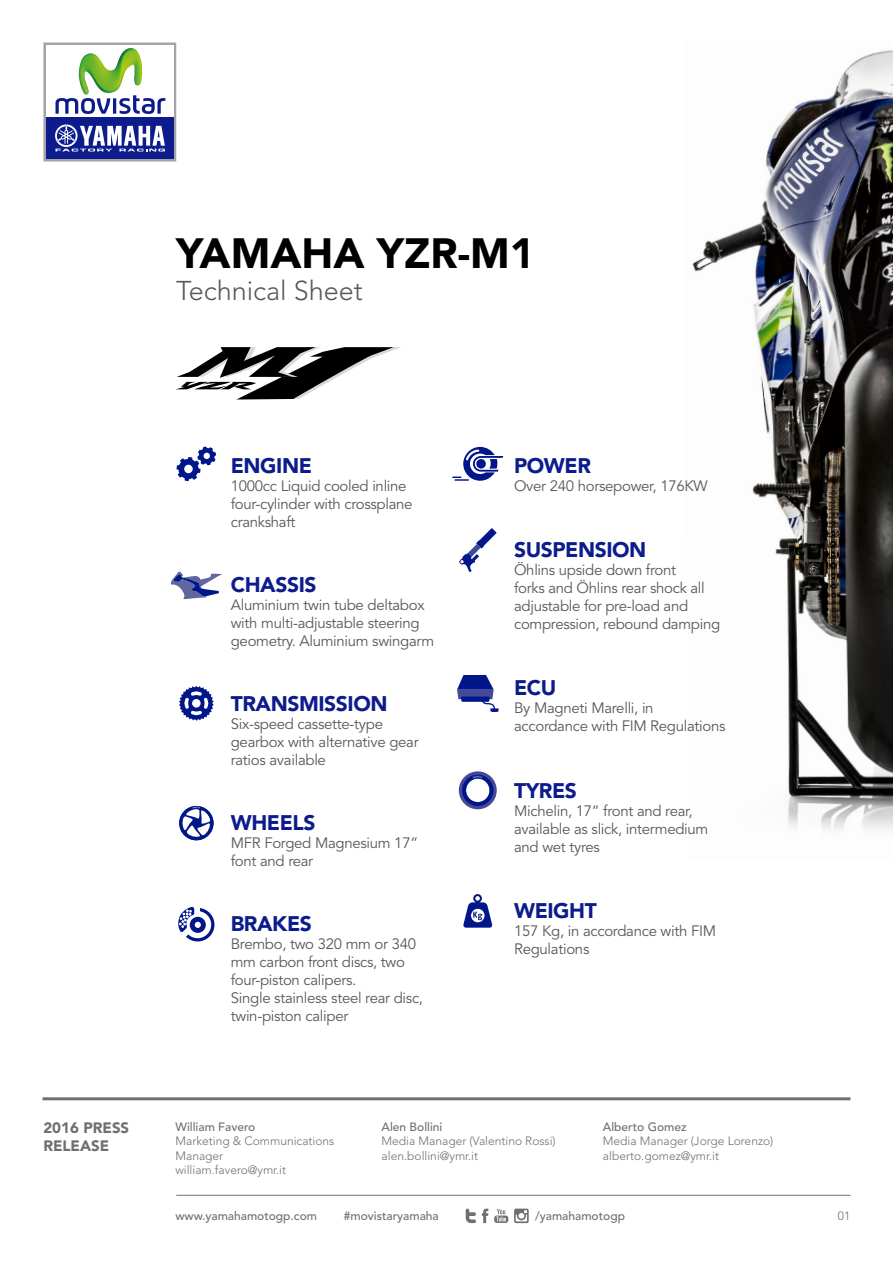
<style>
.page{position:relative;width:893px;height:1263px;background:#fff}
.page>*{position:absolute;margin:0;border:0;box-sizing:border-box;transform-origin:0 0}
.t1{font:900 42px "Avenir";color:#000}
.t2{font:300 27px "Avenir";color:#58585a}
.t3{font:900 21px "Avenir";letter-spacing:-.02em;color:#0d1c8c}
.t4{font:15px/18px "Avenir";letter-spacing:-.02em;color:#58585a}
.t5{font:900 15px/18px "Avenir";color:#706f6f}
.t6{font:300 12px "Avenir";color:#706f6f}
.t7{font:500 12px "Avenir";color:#706f6f}
</style>
<div class="page">
<hr style="left:43px;top:1097px;width:807px;height:3px;background:#706f6f">
<hr style="left:176px;top:1195px;width:674px;height:1px;background:#706f6f">
<svg style="left:466px;top:1208px;width:10px;height:15px"></svg>
<svg style="left:482px;top:1208px;width:6px;height:15px"></svg>
<svg style="left:494px;top:1209px;width:14px;height:14px"></svg>
<svg style="left:514px;top:1208px;width:15px;height:15px"></svg>
<img style="left:692px;top:50px;width:201px;height:780px">
<div style="left:43px;top:43px;width:133px;height:119px;background:#a6a3a8"></div>
<div style="left:46px;top:117px;width:127px;height:42px;background:#0d1c8c"></div>
<svg style="left:55px;top:125px;width:110px;height:26px"></svg>
<div style="left:46px;top:45px;width:128px;height:72px;background:#fff"></div>
<svg style="left:55px;top:95px;width:110px;height:19px"></svg>
<img style="left:79px;top:48px;width:63px;height:47px">
<svg style="left:175px;top:347px;width:226px;height:52px"></svg>
<svg style="left:176px;top:446px;width:41px;height:35px"></svg>
<svg style="left:171px;top:571px;width:51px;height:28px"></svg>
<svg style="left:179px;top:686px;width:35px;height:35px"></svg>
<svg style="left:179px;top:806px;width:35px;height:34px"></svg>
<svg style="left:178px;top:907px;width:36px;height:34px"></svg>
<svg style="left:452px;top:447px;width:51px;height:34px"></svg>
<svg style="left:479px;top:528px;width:18px;height:18px"></svg>
<svg style="left:459px;top:540px;width:25px;height:32px"></svg>
<svg style="left:457px;top:675px;width:41px;height:37px"></svg>
<svg style="left:459px;top:771px;width:38px;height:38px"></svg>
<svg style="left:463px;top:894px;width:29px;height:34px"></svg>
<p class="t1" style="left:176px;top:228px;width:360px">YAMAHA YZR-M1</p>
<p class="t2" style="left:176px;top:275px;width:188px">Technical Sheet</p>
<p class="t5" style="left:43px;top:1118px;width:87px">2016 PRESS<br>RELEASE</p>
<p class="t3" style="left:231px;top:453px;width:83px">ENGINE</p>
<p class="t4" style="left:231px;top:477px;width:183px">1000cc Liquid cooled inline four-cylinder with crossplane crankshaft</p>
<p class="t3" style="left:231px;top:572px;width:87px">CHASSIS</p>
<p class="t4" style="left:231px;top:596px;width:205px">Aluminium twin tube deltabox with multi-adjustable steering geometry. Aluminium swingarm</p>
<p class="t3" style="left:231px;top:691px;width:158px">TRANSMISSION</p>
<p class="t4" style="left:231px;top:715px;width:154px">Six-speed cassette-type</p>
<p class="t4" style="left:231px;top:733px;width:189px">gearbox with alternative gear ratios available</p>
<p class="t3" style="left:231px;top:810px;width:86px">WHEELS</p>
<p class="t4" style="left:231px;top:835px;width:189px">MFR Forged Magnesium 17” font and rear</p>
<p class="t3" style="left:231px;top:911px;width:83px">BRAKES</p>
<p class="t4" style="left:231px;top:936px;width:187px">Brembo, two 320 mm or 340 mm carbon front discs, two four-piston calipers.</p>
<p class="t4" style="left:231px;top:990px;width:194px">Single stainless steel rear disc, twin-piston caliper</p>
<p class="t3" style="left:514px;top:453px;width:78px">POWER</p>
<p class="t4" style="left:514px;top:477px;width:195px">Over 240 horsepower, 176KW</p>
<p class="t3" style="left:514px;top:537px;width:134px">SUSPENSION</p>
<p class="t4" style="left:514px;top:561px;width:163px">Öhlins upside down front</p>
<p class="t4" style="left:514px;top:579px;width:192px">forks and Öhlins rear shock all adjustable for pre-load and</p>
<p class="t4" style="left:514px;top:615px;width:208px">compression, rebound damping</p>
<p class="t3" style="left:514px;top:675px;width:44px">ECU</p>
<p class="t4" style="left:514px;top:700px;width:213px">By Magneti Marelli, in accordance with FIM Regulations</p>
<p class="t3" style="left:514px;top:777px;width:64px">TYRES</p>
<p class="t4" style="left:514px;top:802px;width:196px">Michelin, 17” front and rear, available as slick, intermedium and wet tyres</p>
<p class="t3" style="left:514px;top:898px;width:84px">WEIGHT</p>
<p class="t4" style="left:514px;top:922px;width:204px">157 Kg, in accordance with FIM<br>Regulations</p>
<p class="t7" style="left:175px;top:1119px;width:81px">William Favero</p>
<p class="t6" style="left:175px;top:1134px;width:160px">Marketing &amp; Communications</p>
<p class="t6" style="left:175px;top:1148px;width:49px">Manager</p>
<p class="t6" style="left:175px;top:1163px;width:112px">william.favero@ymr.it</p>
<p class="t7" style="left:382px;top:1119px;width:62px">Alen Bollini</p>
<p class="t6" style="left:382px;top:1134px;width:176px">Media Manager (Valentino Rossi)</p>
<p class="t6" style="left:382px;top:1148px;width:98px">alen.bollini@ymr.it</p>
<p class="t7" style="left:603px;top:1119px;width:85px">Alberto Gomez</p>
<p class="t6" style="left:603px;top:1134px;width:172px">Media Manager (Jorge Lorenzo)</p>
<p class="t6" style="left:603px;top:1148px;width:118px">alberto.gomez@ymr.it</p>
<p class="t7" style="left:175px;top:1209px;width:143px">www.yamahamotogp.com</p>
<p class="t7" style="left:344px;top:1209px;width:96px">#movistaryamaha</p>
<p class="t6" style="left:838px;top:1209px;width:14px">01</p>
<p class="t7" style="left:535px;top:1209px;width:91px">/yamahamotogp</p>
</div>
